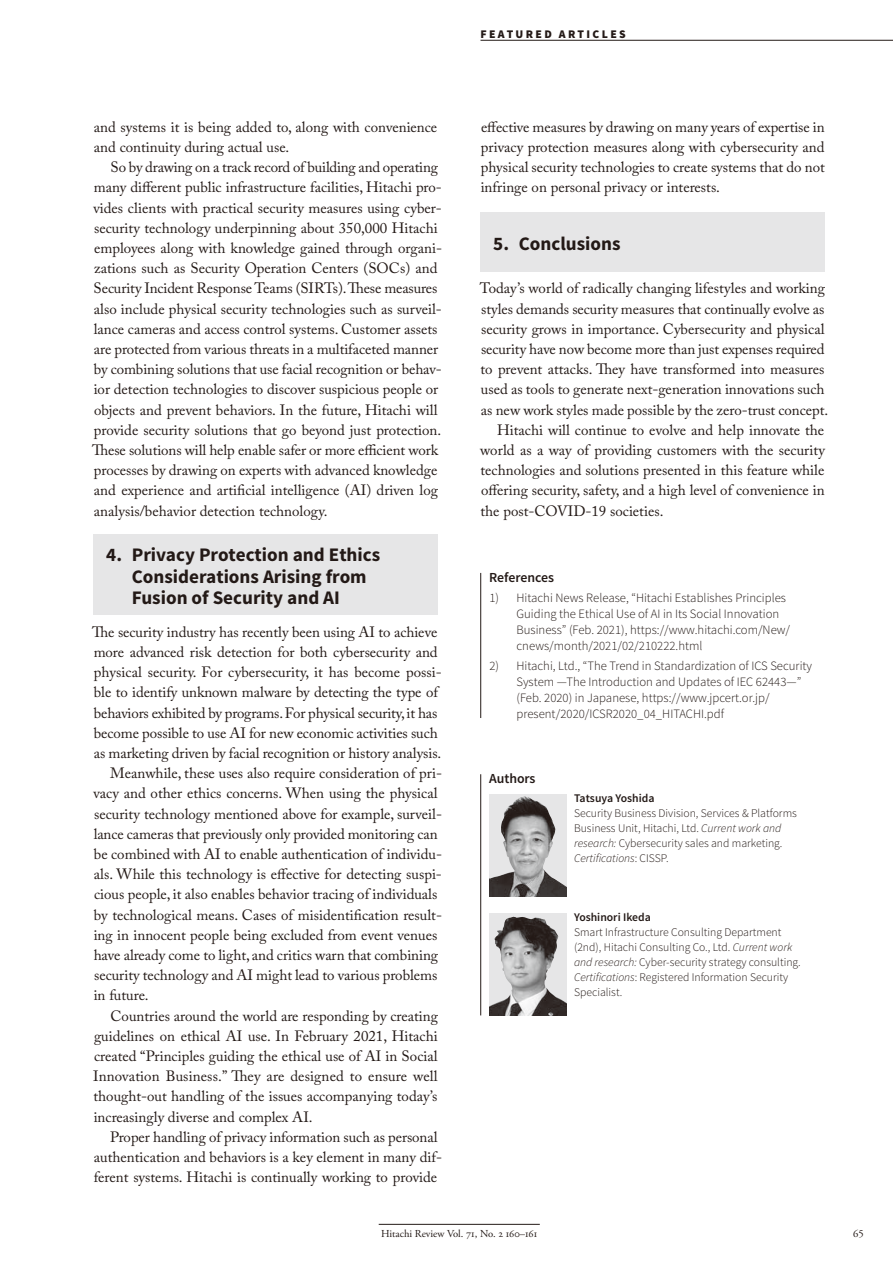
<style>
.page{position:relative;width:893px;height:1263px;background:#fff}
.page>*{position:absolute;margin:0;border:0;box-sizing:border-box;transform-origin:0 0}
.t1{font:700 19.2px/21.3px "Source Sans Pro";color:#231916}
.t2{font:14.85px/20.2px "Adobe Caslon Pro";color:#231916}
.t3{font:600 13.8px "Source Sans Pro";color:#231916}
.t4{font:300 12.75px/15.9px "Source Sans Pro";color:#231916}
.t5{font:300 11.7px/14.9px "Source Sans Pro";color:#231916}
.t6{font:600 11.7px "Source Sans Pro";color:#231916}
.t7{font:900 11.7px "Source Sans Pro";letter-spacing:.2em;color:#231916}
.t8{font:10.65px "Adobe Garamond Pro";color:#231916}
.s1{font-style:italic}
.s2{color:#fff}
</style>
<div class="page">
<hr style="left:379px;top:1224px;width:161px;height:1px;background:#231916">
<hr style="left:480px;top:40px;width:412px;height:1px;background:#231916">
<div style="left:94px;top:534px;width:344px;height:81px;background:#e6e6e7"></div>
<div style="left:480px;top:212px;width:345px;height:60px;background:#e6e6e7"></div>
<hr style="left:480px;top:573px;width:1px;height:145px;background:#231916">
<hr style="left:480px;top:774px;width:1px;height:241px;background:#231916">
<img style="left:489px;top:795px;width:78px;height:102px">
<div style="left:489px;top:914px;width:78px;height:102px;background:#e6e6e7"></div>
<img style="left:489px;top:917px;width:78px;height:99px">
<p class="t7" style="left:480px;top:27px;width:147px">FEATURED ARTICLES</p>
<p class="t2" style="left:94px;top:118px;width:345px">and systems it is being added to, along with convenience and continuity during actual use.</p>
<p class="t2" style="left:92px;top:159px;width:351px;text-indent:18px">So by drawing on a track record of building and operating many different public infrastructure facilities, Hitachi pro&shy;vides clients with practical security measures using cyber&shy;security technology underpinning about 350,000 Hitachi employees along with knowledge gained through organi&shy;zations such as Security Operation Centers (SOCs) and Security Incident Response Teams (SIRTs). These measures also include physical security technologies such as surveil&shy;lance cameras and access control systems. Customer assets are protected from various threats in a multifaceted manner by combining solutions that use facial recognition or behav&shy;ior detection technologies to discover suspicious people or objects and prevent behaviors. In the future, Hitachi will provide security solutions that go beyond just protection.<br>These solutions will help enable safer or more efficient work processes by drawing on experts with advanced knowledge and experience and artificial intelligence (AI) driven log analysis/behavior detection technology.</p>
<p class="t1" style="left:132px;top:546px;width:250px;text-indent:-26px">4. Privacy Protection and Ethics<br>Considerations Arising from<br>Fusion of Security and AI</p>
<p class="t2" style="left:92px;top:623px;width:347px">The security industry has recently been using AI to achieve</p>
<p class="t2" style="left:94px;top:644px;width:345px">more advanced risk detection for both cybersecurity and</p>
<p class="t2" style="left:94px;top:664px;width:350px">physical security. For cybersecurity, it has become possi-</p>
<p class="t2" style="left:94px;top:684px;width:346px">ble to identify unknown malware by detecting the type of</p>
<p class="t2" style="left:94px;top:704px;width:345px">behaviors exhibited by programs. For physical security, it has</p>
<p class="t2" style="left:94px;top:724px;width:345px">become possible to use AI for new economic activities such</p>
<p class="t2" style="left:94px;top:745px;width:349px">as marketing driven by facial recognition or history analysis.</p>
<p class="t2" style="left:110px;top:765px;width:333px">Meanwhile, these uses also require consideration of pri-</p>
<p class="t2" style="left:93px;top:785px;width:346px">vacy and other ethics concerns. When using the physical</p>
<p class="t2" style="left:94px;top:805px;width:349px">security technology mentioned above for example, surveil-</p>
<p class="t2" style="left:94px;top:825px;width:345px">lance cameras that previously only provided monitoring can</p>
<p class="t2" style="left:94px;top:846px;width:350px">be combined with AI to enable authentication of individu-</p>
<p class="t2" style="left:94px;top:866px;width:349px">als. While this technology is effective for detecting suspi-</p>
<p class="t2" style="left:94px;top:886px;width:345px">cious people, it also enables behavior tracing of individuals</p>
<p class="t2" style="left:94px;top:906px;width:350px">by technological means. Cases of misidentification result-</p>
<p class="t2" style="left:94px;top:926px;width:345px">ing in innocent people being excluded from event venues</p>
<p class="t2" style="left:94px;top:946px;width:346px">have already come to light, and critics warn that combining</p>
<p class="t2" style="left:94px;top:967px;width:345px">security technology and AI might lead to various problems</p>
<p class="t2" style="left:94px;top:987px;width:57px">in future.</p>
<p class="t2" style="left:111px;top:1007px;width:329px">Countries around the world are responding by creating</p>
<p class="t2" style="left:94px;top:1027px;width:345px">guidelines on ethical AI use. In February 2021, Hitachi</p>
<p class="t2" style="left:94px;top:1047px;width:345px">created “Principles guiding the ethical use of AI in Social</p>
<p class="t2" style="left:93px;top:1068px;width:346px">Innovation Business.” They are designed to ensure well</p>
<p class="t2" style="left:94px;top:1088px;width:345px">thought-out handling of the issues accompanying today’s</p>
<p class="t2" style="left:94px;top:1108px;width:220px">increasingly diverse and complex AI.</p>
<p class="t2" style="left:110px;top:1128px;width:329px">Proper handling of privacy information such as personal</p>
<p class="t2" style="left:94px;top:1148px;width:350px">authentication and behaviors is a key element in many dif-</p>
<p class="t2" style="left:94px;top:1169px;width:345px">ferent systems. Hitachi is continually working to provide</p>
<p class="t2" style="left:481px;top:118px;width:346px;text-align:justify">effective measures by drawing on many years of expertise in privacy protection measures along with cybersecurity and physical security technologies to create systems that do not infringe on personal privacy or interests.</p>
<p class="t1" style="left:493px;top:235px;width:129px">5. Conclusions</p>
<p class="t2" style="left:480px;top:280px;width:347px">Today’s world of radically changing lifestyles and working</p>
<p class="t2" style="left:481px;top:300px;width:345px">styles demands security measures that continually evolve as</p>
<p class="t2" style="left:481px;top:320px;width:345px">security grows in importance. Cybersecurity and physical</p>
<p class="t2" style="left:481px;top:341px;width:345px">security have now become more than just expenses required</p>
<p class="t2" style="left:480px;top:361px;width:345px">to prevent attacks. They have transformed into measures</p>
<p class="t2" style="left:481px;top:381px;width:345px">used as tools to generate next-generation innovations such</p>
<p class="t2" style="left:481px;top:401px;width:349px">as new work styles made possible by the zero-trust concept.</p>
<p class="t2" style="left:497px;top:421px;width:329px">Hitachi will continue to evolve and help innovate the</p>
<p class="t2" style="left:480px;top:442px;width:346px">world as a way of providing customers with the security</p>
<p class="t2" style="left:480px;top:462px;width:345px">technologies and solutions presented in this feature while</p>
<p class="t2" style="left:481px;top:482px;width:345px">offering security, safety, and a high level of convenience in</p>
<p class="t2" style="left:480px;top:502px;width:184px">the post-COVID-19 societies.</p>
<p class="t3" style="left:489px;top:572px;width:67px">References</p>
<p class="t4" style="left:516px;top:591px;width:275px;text-indent:-27px">1) Hitachi News Release, “Hitachi Establishes Principles Guiding the Ethical Use of AI in Its Social Innovation Business” (Feb. 2021), https://www.hitachi.com/New/ cnews/month/2021/02/210222.html</p>
<p class="t4" style="left:516px;top:659px;width:297px;text-indent:-27px">2) Hitachi, Ltd., “The Trend in Standardization of ICS Security System —The Introduction and Updates of IEC 62443—” (Feb. 2020) in Japanese, https://www.jpcert.or.jp/ present/2020/ICSR2020_04_HITACHI.pdf</p>
<p class="t3" style="left:489px;top:774px;width:48px">Authors</p>
<p class="t6" style="left:574px;top:794px;width:82px">Tatsuya Yoshida</p>
<p class="t5" style="left:574px;top:807px;width:224px">Security Business Division, Services &amp; Platforms Business Unit, Hitachi, Ltd. <span class="s1">Current work and research:</span> Cybersecurity sales and marketing.<br><span class="s1">Certifications</span>: CISSP.</p>
<p class="t6" style="left:574px;top:913px;width:78px">Yoshinori Ikeda</p>
<p class="t5" style="left:574px;top:926px;width:228px">Smart Infrastructure Consulting Department (2nd), Hitachi Consulting Co., Ltd. <span class="s1">Current work and research:</span> Cyber-security strategy consulting.<br><span class="s1">Certifications</span>: Registered Information Security Specialist.</p>
<p class="t8" style="left:381px;top:1228px;width:158px">Hitachi Review Vol. 71, No. 2 160–161</p>
<p class="t8" style="left:853px;top:1228px;width:15px">65<span class="s2">.</span></p>
</div>
